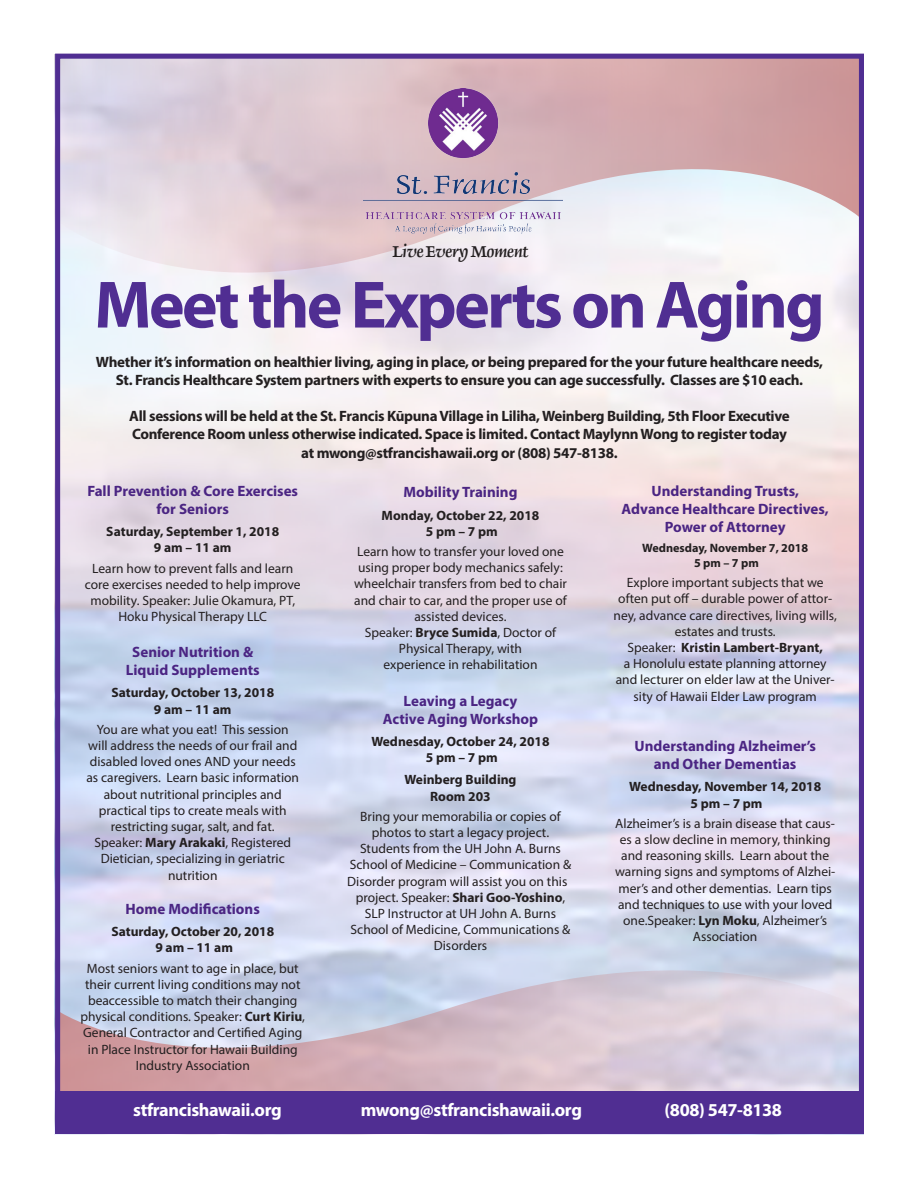
<style>
.page{position:relative;width:918px;height:1188px;background:#fff}
.page>*{position:absolute;margin:0;border:0;box-sizing:border-box;transform-origin:0 0}
.t1{font:700 67.5px "Myriad Pro";letter-spacing:-.04em;color:#502e92}
.t2{font:20.85px "Delphin LT II";letter-spacing:-.03em;color:#231f20}
.t3{font:700 18.15px "Myriad Pro";letter-spacing:-.02em;color:#fff}
.t4{font:700 15px/18px "Myriad Pro";letter-spacing:-.02em;color:#231f20}
.t5{font:700 15px/18px "Myriad Pro";color:#4b2583;text-align:center}
.t6{font:13.5px/16.2px "Myriad Pro";color:#231f20;text-align:center}
.t7{font:700 13.5px/16.2px "Myriad Pro";color:#231f20;text-align:center}
.t8{font:700 12.15px/14.5px "Myriad Pro";color:#231f20;text-align:center}
.s1{font-weight:700}
</style>
<div class="page">
<svg style="left:61px;top:60px;width:797px;height:214px"></svg>
<svg style="left:61px;top:969px;width:797px;height:122px;background:#d1c5d3"></svg>
<img style="left:363px;top:88px;width:199px;height:146px">
<div style="left:55px;top:1091px;width:809px;height:43px;background:#502e92"></div>
<div style="left:55px;top:54px;width:809px;height:1080px;border:5px solid #502e92"></div>
<p class="t2" style="left:392px;top:241px;width:137px">Live Every Moment</p>
<p class="t1" style="left:94px;top:261px;width:732px">Meet the Experts on Aging</p>
<p class="t4" style="left:96px;top:352px;width:729px">Whether it’s information on healthier living, aging in place, or being prepared for the your future healthcare needs,</p>
<p class="t4" style="left:116px;top:370px;width:689px">St. Francis Healthcare System partners with experts to ensure you can age successfully. Classes are $10 each.</p>
<p class="t4" style="left:129px;top:406px;width:662px">All sessions will be held at the St. Francis Kūpuna Village in Liliha, Weinberg Building, 5th Floor Executive<br>Conference Room unless otherwise indicated. Space is limited. Contact Maylynn Wong to register today</p>
<p class="t4" style="left:301px;top:444px;width:318px">at mwong@stfrancishawaii.org or (808) 547-8138.</p>
<p class="t5" style="left:87px;top:481px;width:212px">Fall Prevention &amp; Core Exercises for Seniors</p>
<p class="t7" style="left:106px;top:523px;width:174px">Saturday, September 1, 2018<br>9 am – 11 am</p>
<p class="t6" style="left:85px;top:560px;width:217px">Learn how to prevent falls and learn core exercises needed to help improve mobility. Speaker: Julie Okamura, PT, Hoku Physical Therapy LLC</p>
<p class="t5" style="left:126px;top:643px;width:135px">Senior Nutrition &amp;<br>Liquid Supplements</p>
<p class="t7" style="left:111px;top:684px;width:164px">Saturday, October 13, 2018<br>9 am – 11 am</p>
<p class="t6" style="left:86px;top:721px;width:214px">You are what you eat! This session will address the needs of our frail and disabled loved ones AND your needs as caregivers. Learn basic information about nutritional principles and practical tips to create meals with restricting sugar, salt, and fat.</p>
<p class="t6" style="left:94px;top:834px;width:198px">Speaker: <span class="s1">Mary Arakaki</span>, Registered<br>Dietician, specializing in geriatric nutrition</p>
<p class="t5" style="left:126px;top:899px;width:136px">Home Modifications</p>
<p class="t7" style="left:111px;top:923px;width:164px">Saturday, October 20, 2018<br>9 am – 11 am</p>
<p class="t6" style="left:81px;top:960px;width:226px">Most seniors want to age in place, but their current living conditions may not beaccessible to match their changing physical conditions. Speaker: <span class="s1">Curt Kiriu</span>, General Contractor and Certified Aging in Place Instructor for Hawaii Building Industry Association</p>
<p class="t5" style="left:403px;top:483px;width:116px">Mobility Training</p>
<p class="t7" style="left:382px;top:506px;width:159px">Monday, October 22, 2018<br>5 pm – 7 pm</p>
<p class="t6" style="left:354px;top:543px;width:214px">Learn how to transfer your loved one using proper body mechanics safely: wheelchair transfers from bed to chair and chair to car, and the proper use of assisted devices.</p>
<p class="t6" style="left:365px;top:624px;width:193px">Speaker: <span class="s1">Bryce Sumida</span>, Doctor of<br>Physical Therapy, with<br>experience in rehabilitation</p>
<p class="t5" style="left:383px;top:691px;width:157px">Leaving a Legacy<br>Active Aging Workshop</p>
<p class="t7" style="left:371px;top:733px;width:180px">Wednesday, October 24, 2018<br>5 pm – 7 pm</p>
<p class="t7" style="left:404px;top:771px;width:114px">Weinberg Building</p>
<p class="t7" style="left:430px;top:788px;width:62px">Room 203</p>
<p class="t6" style="left:347px;top:808px;width:225px">Bring your memorabilia or copies of photos to start a legacy project.<br>Students from the UH John A. Burns School of Medicine – Communication &amp; Disorder program will assist you on this project. Speaker: <span class="s1">Shari Goo-Yoshino</span>, SLP Instructor at UH John A. Burns School of Medicine, Communications &amp; Disorders</p>
<p class="t5" style="left:622px;top:481px;width:209px">Understanding Trusts,<br>Advance Healthcare Directives,<br>Power of Attorney</p>
<p class="t8" style="left:642px;top:541px;width:168px">Wednesday, November 7, 2018<br>5 pm – 7 pm</p>
<p class="t6" style="left:614px;top:574px;width:225px">Explore important subjects that we often put off – durable power of attor&shy;ney, advance care directives, living wills, estates and trusts.</p>
<p class="t6" style="left:616px;top:639px;width:220px">Speaker: <span class="s1">Kristin Lambert-Bryant,<br></span>a Honolulu estate planning attorney and lecturer on elder law at the Univer&shy;sity of Hawaii Elder Law program</p>
<p class="t5" style="left:634px;top:737px;width:183px">Understanding Alzheimer’s and Other Dementias</p>
<p class="t7" style="left:629px;top:778px;width:194px">Wednesday, November 14, 2018<br>5 pm – 7 pm</p>
<p class="t6" style="left:615px;top:815px;width:222px">Alzheimer’s is a brain disease that caus&shy;es a slow decline in memory, thinking and reasoning skills. Learn about the warning signs and symptoms of Alzhei&shy;mer’s and other dementias. Learn tips and techniques to use with your loved one.Speaker: <span class="s1">Lyn Moku</span>, Alzheimer’s Association</p>
<p class="t3" style="left:133px;top:1098px;width:150px">stfrancishawaii.org</p>
<p class="t3" style="left:361px;top:1098px;width:223px">mwong@stfrancishawaii.org</p>
<p class="t3" style="left:665px;top:1098px;width:119px">(808) 547-8138</p>
</div>
